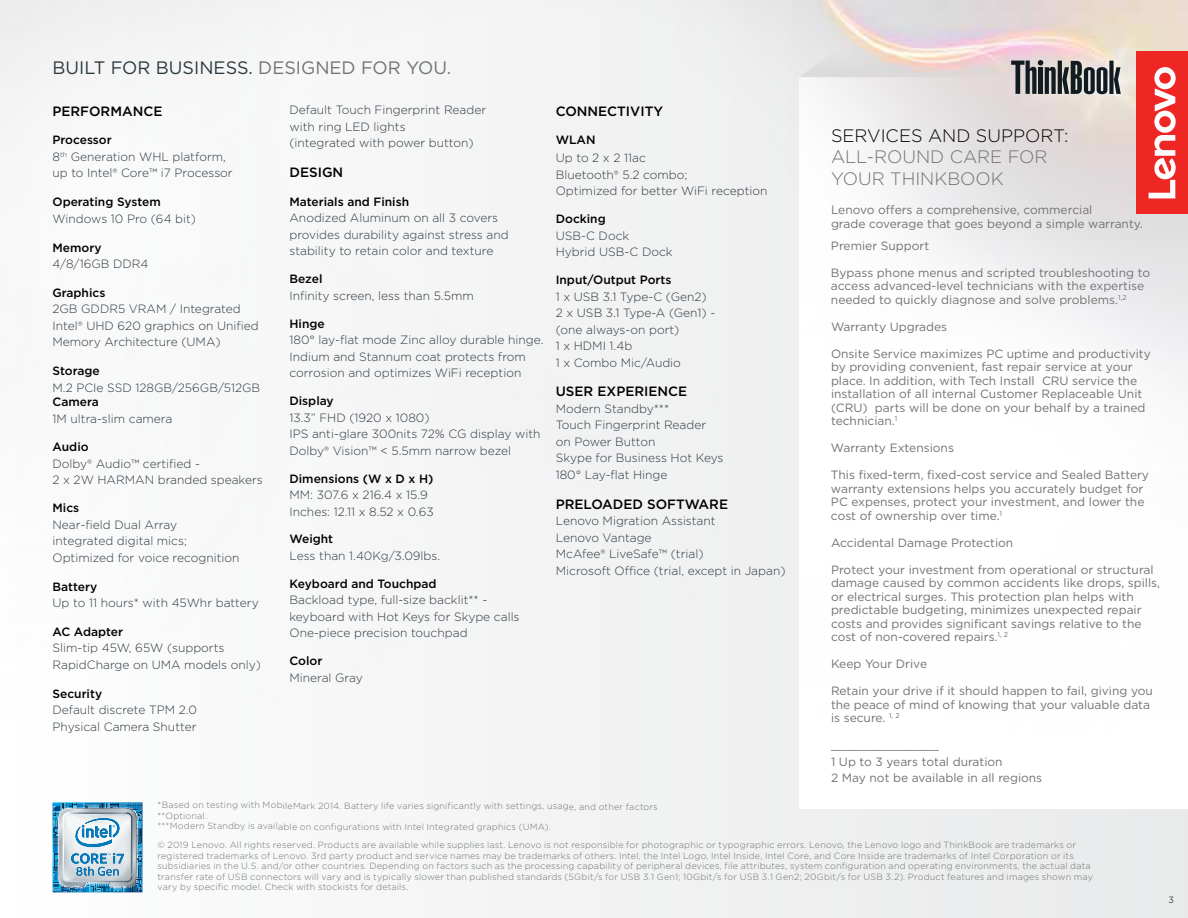
<style>
.page{position:relative;width:1188px;height:918px;background:#fff}
.page>*{position:absolute;margin:0;border:0;box-sizing:border-box;transform-origin:0 0}
.t1{font:18px "Gotham";color:#2b3840}
.t2{font:300 18px/21.6px "Gotham";color:#707372}
.t3{font:300 18px "Gotham";color:#000}
.t4{font:500 13.5px "Gotham";color:#000}
.t5{font:300 12px/16.5px "Gotham";color:#2b3840}
.t6{font:12px/13.5px "Gotham";color:#707372}
.t7{font:500 12px "Gotham";color:#000}
.t8{font:300 9px/10.5px "Gotham";letter-spacing:.02em;color:#707372}
.t9{font:300 9px "Gotham";color:#000}
.s1{color:#707372}
.s2{font-weight:500;color:#000}
.s3{color:#707272}
</style>
<div class="page">
<img style="left:52px;top:802px;width:91px;height:91px">
<div style="left:1136px;top:52px;width:52px;height:162px;background:#ee2624"></div>
<svg style="left:799px;top:0;width:389px;height:198px"></svg>
<h1 class="t1" style="left:52px;top:57px;width:400px">BUILT FOR BUSINESS. <span class="s1">DESIGNED FOR YOU.</span></h1>
<p class="t4" style="left:52px;top:102px;width:111px">PERFORMANCE</p>
<p class="t5" style="left:52px;top:132px;width:182px"><span class="s2">Processor<br></span>8<sup>th</sup> Generation WHL platform, up to Intel® Core™ i7 Processor</p>
<p class="t7" style="left:52px;top:194px;width:110px">Operating System</p>
<p class="t5" style="left:52px;top:210px;width:145px">Windows 10 Pro (64 bit)</p>
<p class="t7" style="left:52px;top:239px;width:51px">Memory</p>
<p class="t5" style="left:52px;top:255px;width:98px">4/8/16GB DDR4</p>
<p class="t7" style="left:52px;top:285px;width:54px">Graphics</p>
<p class="t5" style="left:52px;top:301px;width:208px">2GB GDDR5 VRAM / Integrated<br>Intel® UHD 620 graphics on Unified<br>Memory Architecture (UMA)</p>
<p class="t7" style="left:52px;top:363px;width:49px">Storage</p>
<p class="t5" style="left:52px;top:379px;width:209px">M.2 PCIe SSD 128GB/256GB/512GB</p>
<p class="t7" style="left:52px;top:394px;width:48px">Camera</p>
<p class="t5" style="left:52px;top:410px;width:121px">1M ultra-slim camera</p>
<p class="t7" style="left:52px;top:439px;width:38px">Audio</p>
<p class="t5" style="left:52px;top:455px;width:212px">Dolby® Audio™ certified -<br>2 x 2W HARMAN branded speakers</p>
<p class="t7" style="left:52px;top:500px;width:28px">Mics</p>
<p class="t5" style="left:52px;top:516px;width:189px">Near-field Dual Array integrated digital mics;<br>Optimized for voice recognition</p>
<p class="t7" style="left:52px;top:578px;width:46px">Battery</p>
<p class="t5" style="left:52px;top:594px;width:208px">Up to 11 hours* with 45Whr battery</p>
<p class="t7" style="left:52px;top:624px;width:72px">AC Adapter</p>
<p class="t5" style="left:52px;top:640px;width:210px">Slim-tip 45W, 65W (supports<br>RapidCharge on UMA models only)</p>
<p class="t7" style="left:52px;top:686px;width:51px">Security</p>
<p class="t5" style="left:52px;top:701px;width:146px">Default discrete TPM 2.0<br>Physical Camera Shutter</p>
<p class="t5" style="left:289px;top:102px;width:198px">Default Touch Fingerprint Reader with ring LED lights<br>(integrated with power button)</p>
<p class="t4" style="left:290px;top:164px;width:55px">DESIGN</p>
<p class="t7" style="left:289px;top:194px;width:121px">Materials and Finish</p>
<p class="t5" style="left:289px;top:210px;width:221px">Anodized Aluminum on all 3 covers provides durability against stress and stability to retain color and texture</p>
<p class="t7" style="left:289px;top:271px;width:34px">Bezel</p>
<p class="t5" style="left:289px;top:287px;width:186px">Infinity screen, less than 5.5mm</p>
<p class="t7" style="left:289px;top:316px;width:37px">Hinge</p>
<p class="t5" style="left:289px;top:331px;width:255px">180° lay-flat mode Zinc alloy durable hinge.<br>Indium and Stannum coat protects from corrosion and optimizes WiFi reception</p>
<p class="t7" style="left:289px;top:393px;width:46px">Display</p>
<p class="t5" style="left:289px;top:409px;width:253px">13.3” FHD (1920 x 1080)<br>IPS anti-glare 300nits 72% CG display with<br>Dolby® Vision™ &lt; 5.5mm narrow bezel</p>
<p class="t7" style="left:289px;top:470px;width:146px">Dimensions (W x D x H)</p>
<p class="t5" style="left:289px;top:486px;width:146px">MM: 307.6 x 216.4 x 15.9<br>Inches: 12.11 x 8.52 x 0.63</p>
<p class="t7" style="left:289px;top:531px;width:45px">Weight</p>
<p class="t5" style="left:289px;top:547px;width:152px">Less than 1.40Kg/3.09lbs.</p>
<p class="t7" style="left:289px;top:576px;width:149px">Keyboard and Touchpad</p>
<p class="t5" style="left:289px;top:592px;width:232px">Backload type, full-size backlit** - keyboard with Hot Keys for Skype calls<br>One-piece precision touchpad</p>
<p class="t7" style="left:289px;top:653px;width:34px">Color</p>
<p class="t5" style="left:289px;top:669px;width:75px">Mineral Gray</p>
<p class="t4" style="left:556px;top:102px;width:109px">CONNECTIVITY</p>
<p class="t7" style="left:556px;top:132px;width:41px">WLAN</p>
<p class="t5" style="left:556px;top:150px;width:213px">Up to 2 x 2 11ac<br>Bluetooth® 5.2 combo;<br>Optimized for better WiFi reception</p>
<p class="t7" style="left:556px;top:211px;width:52px">Docking</p>
<p class="t5" style="left:556px;top:227px;width:118px">USB-C Dock<br>Hybrid USB-C Dock</p>
<p class="t7" style="left:556px;top:272px;width:117px">Input/Output Ports</p>
<p class="t5" style="left:556px;top:288px;width:161px">1 x USB 3.1 Type-C (Gen2)<br>2 x USB 3.1 Type-A (Gen1) - (one always-on port)<br>1 x HDMI 1.4b<br>1 x Combo Mic/Audio</p>
<p class="t4" style="left:556px;top:383px;width:133px">USER EXPERIENCE</p>
<p class="t5" style="left:556px;top:400px;width:169px">Modern Standby***<br>Touch Fingerprint Reader on Power Button<br>Skype for Business Hot Keys<br>180° Lay-flat Hinge</p>
<p class="t4" style="left:556px;top:495px;width:174px">PRELOADED SOFTWARE</p>
<p class="t5" style="left:556px;top:512px;width:231px">Lenovo Migration Assistant<br>Lenovo Vantage<br>McAfee® LiveSafe™ (trial)<br>Microsoft Office (trial, except in Japan)</p>
<p class="t8" style="left:158px;top:801px;width:502px;line-height:9.8px">*Based on testing with MobileMark 2014. Battery life varies significantly with settings, usage, and other factors **Optional.</p>
<p class="t8" style="left:157px;top:821px;width:395px">***Modern Standby is available on configurations with Intel Integrated graphics (UMA).</p>
<h1 class="t3" style="left:831px;top:124px;width:239px">SERVICES AND SUPPORT:</h1>
<h1 class="t2" style="left:831px;top:146px;width:218px">ALL-ROUND CARE FOR<br>YOUR THINKBOOK</h1>
<p class="t6" style="left:831px;top:202px;width:313px;line-height:14.4px">Lenovo offers a comprehensive, commercial<br>grade coverage that goes beyond a simple warranty.</p>
<p class="t6" style="left:831px;top:238px;width:100px">Premier Support</p>
<p class="t6" style="left:831px;top:265px;width:321px">Bypass phone menus and scripted troubleshooting to access advanced-level technicians with the expertise needed to quickly diagnose and solve problems.<sup>1,2</sup></p>
<p class="t6" style="left:831px;top:319px;width:118px">Warranty Upgrades</p>
<p class="t6" style="left:831px;top:346px;width:321px">Onsite Service maximizes PC uptime and productivity by providing convenient, fast repair service at your place. In addition, with Tech Install CRU service the installation of all internal Customer Replaceable Unit (CRU) parts will be done on your behalf by a trained technician.<sup>1</sup></p>
<p class="t6" style="left:831px;top:441px;width:125px">Warranty Extensions</p>
<p class="t6" style="left:831px;top:468px;width:320px">This fixed-term, fixed-cost service and Sealed Battery warranty extensions helps you accurately budget for PC expenses, protect your investment, and lower the cost of ownership over time.<sup>1</sup></p>
<p class="t6" style="left:831px;top:535px;width:184px">Accidental Damage Protection</p>
<p class="t6" style="left:831px;top:562px;width:331px">Protect your investment from operational or structural damage caused by common accidents like drops, spills, or electrical surges. This protection plan helps with predictable budgeting, minimizes unexpected repair costs and provides significant savings relative to the cost of non-covered repairs.<sup>1,</sup> <sup>2</sup></p>
<p class="t6" style="left:831px;top:657px;width:98px">Keep Your Drive</p>
<p class="t6" style="left:831px;top:684px;width:323px">Retain your drive if it should happen to fail, giving you the peace of mind of knowing that your valuable data is secure. <sup>1,</sup> <sup>2</sup></p>
<p class="t6" style="left:831px;top:736px;width:213px;line-height:16.5px">_______________<br>1 Up to 3 years total duration<br>2 May not be available in all regio<span class="s3">ns</span></p>
<p class="t8" style="left:158px;top:839px;width:937px">© 2019 Lenovo. All rights reserved. Products are available while supplies last. Lenovo is not responsible for photographic or typographic errors. Lenovo, the Lenovo logo and ThinkBook are trademarks or registered trademarks of Lenovo. 3rd party product and service names may be trademarks of others. Intel, the Intel Logo, Intel Inside, Intel Core, and Core Inside are trademarks of Intel Corporation or its subsidiaries in the U.S. and/or other countries. Depending on factors such as the processing capability of peripheral devices, file attributes, system configuration and operating environments, the actual data transfer rate of USB connectors will vary and is typically slower than published standards (5Gbit/s for USB 3.1 Gen1; 10Gbit/s for USB 3.1 Gen2; 20Gbit/s for USB 3.2). Product features and images shown may vary by specific model. Check with stockists for details.</p>
<p class="t9" style="left:1169px;top:894px;width:7px">3</p>
</div>
